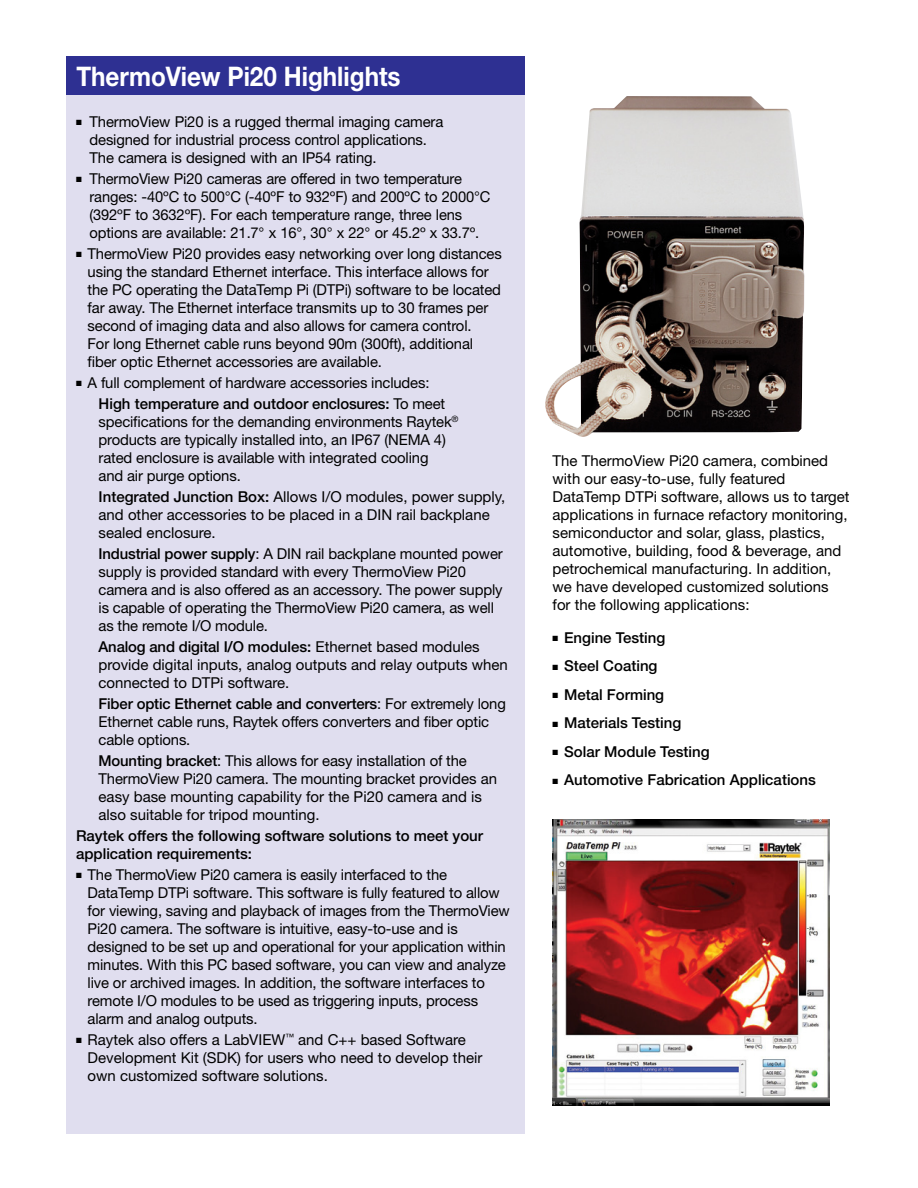
<style>
.page{position:relative;width:918px;height:1188px;background:#fff}
.page>*{position:absolute;margin:0;border:0;box-sizing:border-box;transform-origin:0 0}
.t1{font:700 27px "Helvetica Neue";color:#fff;scale:.9 1}
.t2{font:15px/18px "Helvetica Neue";letter-spacing:-.01em;color:#000}
.t3{font:500 15px/18px "Helvetica Neue";color:#000}
.s1{font-weight:500}
</style>
<div class="page">
<div style="left:66px;top:75px;width:459px;height:1059px;background:#e0deef"></div>
<div style="left:66px;top:56px;width:459px;height:38px;background:#2e3092"></div>
<img style="left:545px;top:96px;width:260px;height:341px">
<img style="left:553px;top:820px;width:277px;height:286px">
<h1 class="t1" style="left:76px;top:59px;width:362px">ThermoView Pi20 Highlights</h1>
<p class="t2" style="left:90px;top:112px;width:355px;text-indent:-14px">■ ThermoView Pi20 is a rugged thermal imaging camera designed for industrial process control applications.<br>The camera is designed with an IP54 rating.</p>
<p class="t2" style="left:90px;top:169px;width:402px;text-indent:-14px">■ ThermoView Pi20 cameras are offered in two temperature ranges: -40ºC to 500°C (-40ºF to 932ºF) and 200ºC to 2000°C (392ºF to 3632ºF). For each temperature range, three lens options are available: 21.7° x 16°, 30° x 22° or 45.2º x 33.7º.</p>
<p class="t2" style="left:88px;top:244px;width:416px;text-indent:-12px">■ ThermoView Pi20 provides easy networking over long distances using the standard Ethernet interface. This interface allows for the PC operating the DataTemp Pi (DTPi) software to be located far away. The Ethernet interface transmits up to 30 frames per second of imaging data and also allows for camera control.<br>For long Ethernet cable runs beyond 90m (300ft), additional fiber optic Ethernet accessories are available.</p>
<p class="t2" style="left:99px;top:372px;width:348px;line-height:21px;text-indent:-23px">■ A full complement of hardware accessories includes:<br><span class="s1">High temperature and outdoor enclosures:</span> To meet</p>
<p class="t2" style="left:99px;top:412px;width:361px">specifications for the demanding environments Raytek<sup>® </sup>products are typically installed into, an IP67 (NEMA 4) rated enclosure is available with integrated cooling<br>and air purge options.</p>
<p class="t2" style="left:99px;top:487px;width:408px"><span class="s1">Integrated Junction Box:</span> Allows I/O modules, power supply, and other accessories to be placed in a DIN rail backplane sealed enclosure.</p>
<p class="t2" style="left:99px;top:544px;width:406px"><span class="s1">Industrial power supply</span>: A DIN rail backplane mounted power supply is provided standard with every ThermoView Pi20 camera and is also offered as an accessory. The power supply is capable of operating the ThermoView Pi20 camera, as well as the remote I/O module.</p>
<p class="t2" style="left:99px;top:637px;width:411px"><span class="s1">Analog and digital I/O modules:</span> Ethernet based modules provide digital inputs, analog outputs and relay outputs when connected to DTPi software.</p>
<p class="t2" style="left:99px;top:694px;width:409px"><span class="s1">Fiber optic Ethernet cable and converters</span>: For extremely long<br>Ethernet cable runs, Raytek offers converters and fiber optic cable options.</p>
<p class="t2" style="left:99px;top:751px;width:400px"><span class="s1">Mounting bracket</span>: This allows for easy installation of the ThermoView Pi20 camera. The mounting bracket provides an easy base mounting capability for the Pi20 camera and is also suitable for tripod mounting.</p>
<p class="t3" style="left:76px;top:826px;width:409px">Raytek offers the following software solutions to meet your application requirements:</p>
<p class="t2" style="left:88px;top:865px;width:424px;text-indent:-12px">■ The ThermoView Pi20 camera is easily interfaced to the DataTemp DTPi software. This software is fully featured to allow for viewing, saving and playback of images from the ThermoView Pi20 camera. The software is intuitive, easy-to-use and is designed to be set up and operational for your application within minutes. With this PC based software, you can view and analyze live or archived images. In addition, the software interfaces to remote I/O modules to be used as triggering inputs, process alarm and analog outputs.</p>
<p class="t2" style="left:88px;top:1030px;width:396px;text-indent:-12px">■ Raytek also offers a LabVIEW<sup>™</sup> and C++ based Software<br>Development Kit (SDK) for users who need to develop their own customized software solutions.</p>
<p class="t2" style="left:553px;top:451px;width:299px">The ThermoView Pi20 camera, combined with our easy-to-use, fully featured DataTemp DTPi software, allows us to target applications in furnace refactory monitoring, semiconductor and solar, glass, plastics, automotive, building, food &amp; beverage, and petrochemical manufacturing. In addition, we have developed customized solutions for the following applications:</p>
<p class="t3" style="left:553px;top:628px;width:114px">■ Engine Testing</p>
<p class="t3" style="left:553px;top:657px;width:106px">■ Steel Coating</p>
<p class="t3" style="left:553px;top:685px;width:113px">■ Metal Forming</p>
<p class="t3" style="left:553px;top:714px;width:130px">■ Materials Testing</p>
<p class="t3" style="left:553px;top:742px;width:159px">■ Solar Module Testing</p>
<p class="t3" style="left:553px;top:771px;width:265px">■ Automotive Fabrication Applications</p>
</div>
